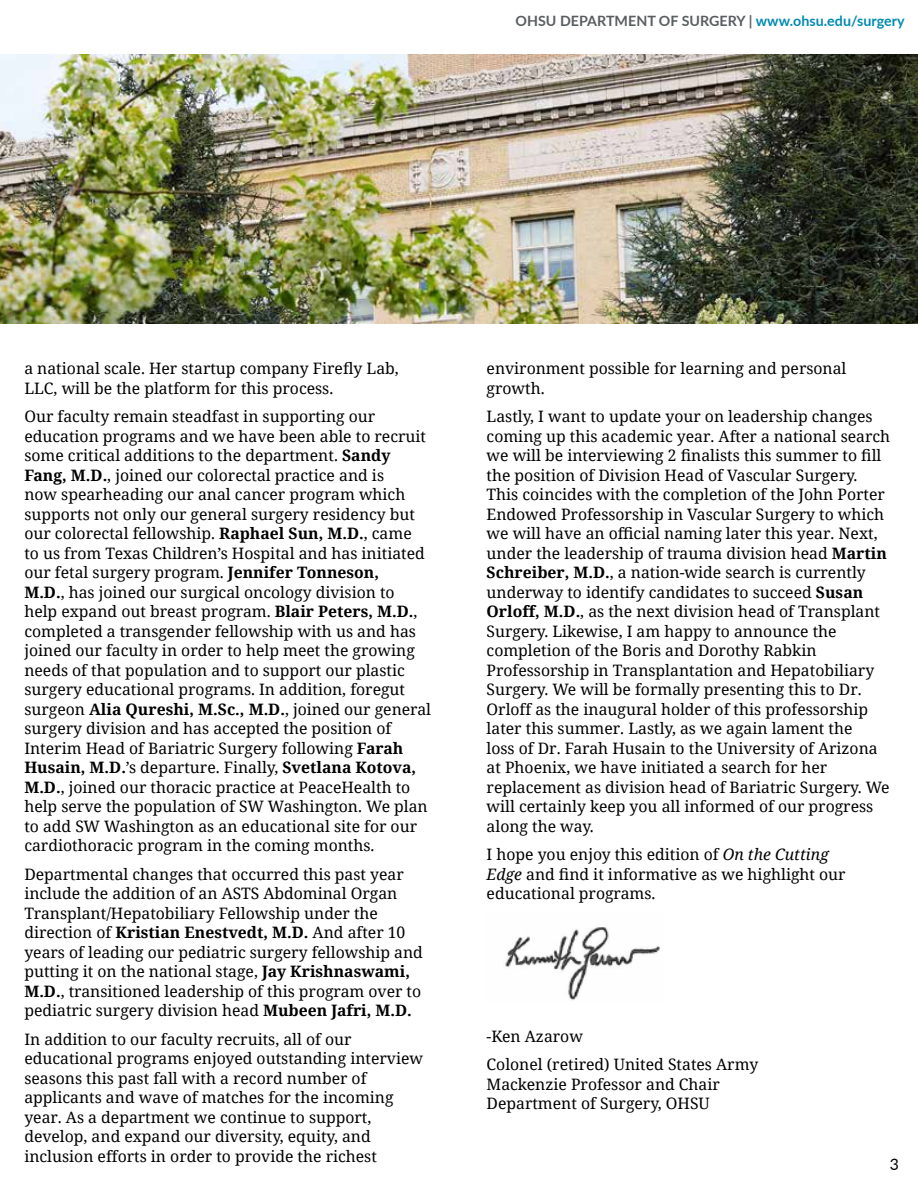
<style>
.page{position:relative;width:918px;height:1188px;background:#fff}
.page>*{position:absolute;margin:0;border:0;box-sizing:border-box;transform-origin:0 0}
.t1{font:15.75px/19.5px "Noto Serif";color:#000}
.t2{font:15.75px "Lato";color:#000}
.t3{font:700 14.25px "Lato";color:#585e60}
.s1{color:#008ab0}
.s2{font-weight:700}
.s3{font-style:italic}
</style>
<div class="page">
<img style="left:505px;top:927px;width:155px;height:74px">
<img style="left:0;top:54px;width:918px;height:270px">
<p class="t3" style="left:516px;top:11px;width:391px">OHSU DEPARTMENT OF SURGERY | <span class="s1">www.ohsu.edu/surgery</span></p>
<p class="t1" style="left:24px;top:358px;width:376px">a national scale. Her startup company Firefly Lab,<br>LLC, will be the platform for this process.</p>
<p class="t1" style="left:24px;top:406px;width:408px">Our faculty remain steadfast in supporting our education programs and we have been able to recruit some critical additions to the department. <span class="s2">Sandy Fang, M.D.</span>, joined our colorectal practice and is<br>now spearheading our anal cancer program which supports not only our general surgery residency but our colorectal fellowship. <span class="s2">Raphael Sun, M.D.</span>, came<br>to us from Texas Children’s Hospital and has initiated our fetal surgery program. <span class="s2">Jennifer Tonneson,<br>M.D.</span>, has joined our surgical oncology division to help expand out breast program. <span class="s2">Blair Peters, M.D.</span>, completed a transgender fellowship with us and has joined our faculty in order to help meet the growing needs of that population and to support our plastic surgery educational programs. In addition, foregut surgeon <span class="s2">Alia Qureshi, M.Sc., M.D.</span>, joined our general surgery division and has accepted the position of Interim Head of Bariatric Surgery following <span class="s2">Farah Husain, M.D.</span>’s departure. Finally, <span class="s2">Svetlana Kotova, M.D.</span>, joined our thoracic practice at PeaceHealth to help serve the population of SW Washington. We plan to add SW Washington as an educational site for our cardiothoracic program in the coming months.</p>
<p class="t1" style="left:24px;top:864px;width:400px">Departmental changes that occurred this past year include the addition of an ASTS Abdominal Organ Transplant/Hepatobiliary Fellowship under the direction of <span class="s2">Kristian Enestvedt, M.D.</span> And after 10 years of leading our pediatric surgery fellowship and putting it on the national stage, <span class="s2">Jay Krishnaswami, M.D.</span>, transitioned leadership of this program over to pediatric surgery division head <span class="s2">Mubeen Jafri, M.D.</span></p>
<p class="t1" style="left:24px;top:1029px;width:400px">In addition to our faculty recruits, all of our educational programs enjoyed outstanding interview seasons this past fall with a record number of applicants and wave of matches for the incoming year. As a department we continue to support, develop, and expand our diversity, equity, and inclusion efforts in order to provide the richest</p>
<p class="t1" style="left:487px;top:358px;width:361px">environment possible for learning and personal growth.</p>
<p class="t1" style="left:487px;top:406px;width:405px">Lastly, I want to update your on leadership changes coming up this academic year. After a national search we will be interviewing 2 finalists this summer to fill the position of Division Head of Vascular Surgery.<br>This coincides with the completion of the John Porter Endowed Professorship in Vascular Surgery to which we will have an official naming later this year. Next, under the leadership of trauma division head <span class="s2">Martin Schreiber, M.D.</span>, a nation-wide search is currently underway to identify candidates to succeed <span class="s2">Susan Orloff, M.D.</span>, as the next division head of Transplant Surgery. Likewise, I am happy to announce the completion of the Boris and Dorothy Rabkin Professorship in Transplantation and Hepatobiliary Surgery. We will be formally presenting this to Dr.<br>Orloff as the inaugural holder of this professorship later this summer. Lastly, as we again lament the<br>loss of Dr. Farah Husain to the University of Arizona at Phoenix, we have initiated a search for her replacement as division head of Bariatric Surgery. We will certainly keep you all informed of our progress along the way.</p>
<p class="t1" style="left:487px;top:844px;width:361px">I hope you enjoy this edition of <span class="s3">On the Cutting<br>Edge</span> and find it informative as we highlight our educational programs.</p>
<p class="t1" style="left:487px;top:1021px;width:273px;line-height:28.5px">-Ken Azarow<br>Colonel (retired) United States Army</p>
<p class="t1" style="left:487px;top:1074px;width:235px">Mackenzie Professor and Chair<br>Department of Surgery, OHSU</p>
<p class="t2" style="left:890px;top:1153px;width:11px">3</p>
</div>
